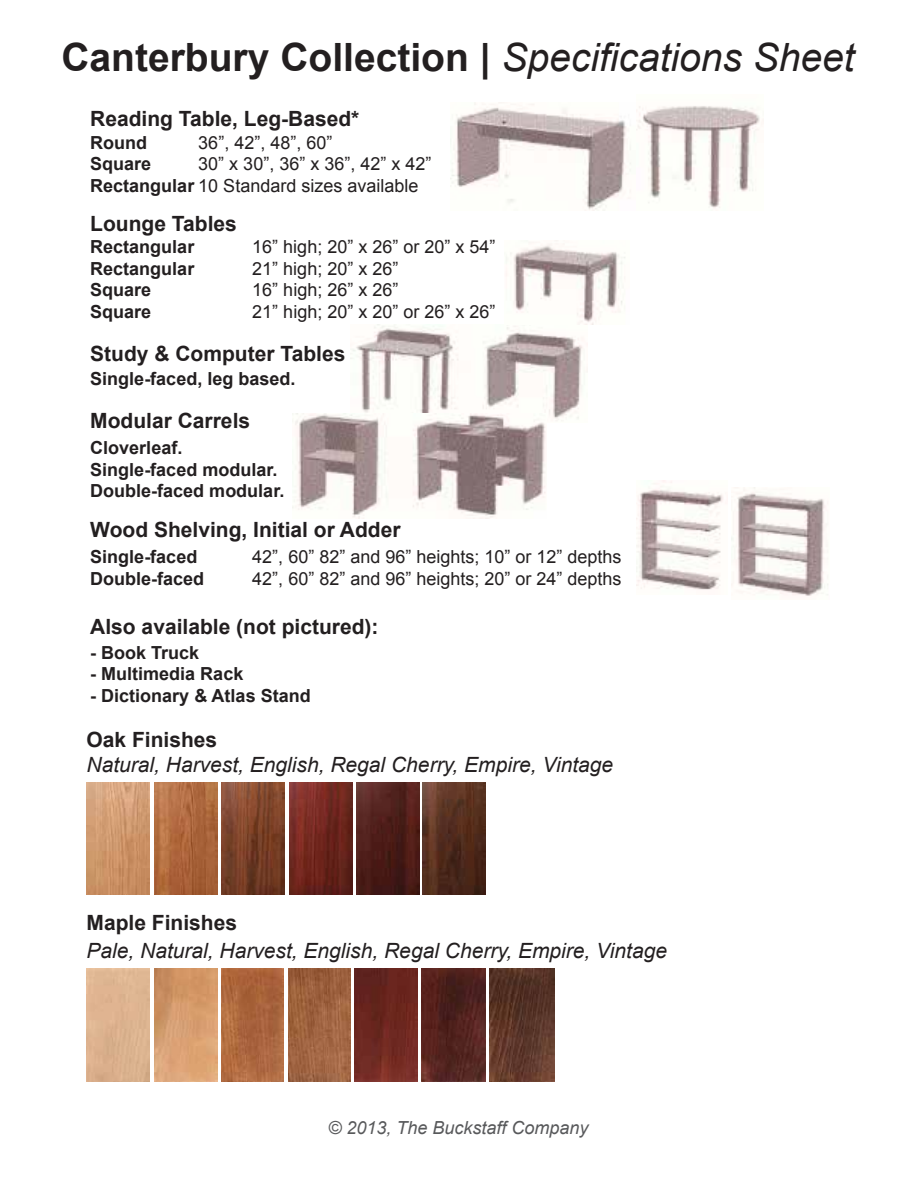
<style>
.page{position:relative;width:918px;height:1188px;background:#fff}
.page>*{position:absolute;margin:0;border:0;box-sizing:border-box;transform-origin:0 0}
.t1{font:700 39px "Arial";color:#231f20}
.t2{font:700 21px "Arial";color:#231f20}
.t3{font:italic 21px "Arial";color:#231f20}
.t4{font:18px/21.6px "Arial";color:#231f20}
.t5{font:700 18px/21.6px "Arial";color:#231f20}
.t6{font:italic 18px "Arial";color:#58595b}
.s1{font-style:italic}
.s2{font-weight:400;font-style:italic}
.s3{font-weight:700}
</style>
<div class="page">
<img style="left:351px;top:325px;width:237px;height:96px">
<img style="left:293px;top:413px;width:253px;height:105px">
<img style="left:87px;top:782px;width:63px;height:113px">
<img style="left:154px;top:782px;width:63px;height:113px">
<img style="left:222px;top:782px;width:63px;height:113px">
<img style="left:289px;top:782px;width:63px;height:113px">
<img style="left:357px;top:782px;width:63px;height:113px">
<img style="left:423px;top:782px;width:63px;height:113px">
<img style="left:154px;top:969px;width:63px;height:112px">
<img style="left:221px;top:969px;width:63px;height:112px">
<img style="left:288px;top:969px;width:62px;height:112px">
<img style="left:354px;top:969px;width:64px;height:112px">
<img style="left:422px;top:969px;width:64px;height:112px">
<img style="left:490px;top:969px;width:65px;height:112px">
<img style="left:506px;top:242px;width:120px;height:83px">
<img style="left:450px;top:102px;width:181px;height:108px">
<img style="left:636px;top:106px;width:128px;height:102px">
<img style="left:636px;top:480px;width:87px;height:110px">
<img style="left:732px;top:488px;width:96px;height:108px">
<h1 class="t1" style="left:61px;top:32px;width:795px">Canterbury Collection <span class="s1">|</span> <span class="s2">Specifications Sheet</span></h1>
<p class="t2" style="left:90px;top:105px;width:271px">Reading Table, Leg-Based*</p>
<p class="t5" style="left:90px;top:132px;width:58px">Round</p>
<p class="t4" style="left:198px;top:132px;width:136px">36”, 42”, 48”, 60”</p>
<p class="t5" style="left:90px;top:154px;width:63px">Square</p>
<p class="t4" style="left:90px;top:153px;width:343px;text-indent:108px">30” x 30”, 36” x 36”, 42” x 42”<br><span class="s3">Rectangular</span> 10 Standard sizes available</p>
<p class="t2" style="left:90px;top:210px;width:148px">Lounge Tables</p>
<p class="t5" style="left:90px;top:236px;width:106px">Rectangular</p>
<p class="t4" style="left:252px;top:236px;width:245px">16” high; 20” x 26” or 20” x 54”</p>
<p class="t5" style="left:90px;top:258px;width:106px">Rectangular</p>
<p class="t4" style="left:252px;top:258px;width:148px">21” high; 20” x 26”</p>
<p class="t5" style="left:90px;top:280px;width:63px">Square</p>
<p class="t4" style="left:252px;top:279px;width:148px">16” high; 26” x 26”</p>
<p class="t5" style="left:90px;top:301px;width:63px">Square</p>
<p class="t4" style="left:252px;top:301px;width:245px">21” high; 20” x 20” or 26” x 26”</p>
<p class="t2" style="left:90px;top:340px;width:257px">Study &amp; Computer Tables</p>
<p class="t5" style="left:90px;top:368px;width:207px">Single-faced, leg based.</p>
<p class="t2" style="left:90px;top:407px;width:161px">Modular Carrels</p>
<p class="t5" style="left:90px;top:438px;width:196px">Cloverleaf.<br>Single-faced modular.<br>Double-faced modular.</p>
<p class="t2" style="left:90px;top:516px;width:312px">Wood Shelving, Initial or Adder</p>
<p class="t5" style="left:90px;top:547px;width:109px">Single-faced</p>
<p class="t4" style="left:252px;top:546px;width:371px">42”, 60” 82” and 96” heights; 10” or 12” depths</p>
<p class="t5" style="left:90px;top:568px;width:116px">Double-faced</p>
<p class="t4" style="left:252px;top:568px;width:371px">42”, 60” 82” and 96” heights; 20” or 24” depths</p>
<p class="t2" style="left:90px;top:613px;width:290px">Also available (not pictured):</p>
<p class="t5" style="left:90px;top:642px;width:111px">- Book Truck</p>
<p class="t5" style="left:90px;top:664px;width:155px">- Multimedia Rack</p>
<p class="t5" style="left:90px;top:685px;width:222px">- Dictionary &amp; Atlas Stand</p>
<p class="t2" style="left:87px;top:726px;width:132px">Oak Finishes</p>
<p class="t3" style="left:87px;top:751px;width:528px">Natural, Harvest, English, Regal Cherry, Empire, Vintage</p>
<p class="t2" style="left:87px;top:909px;width:152px">Maple Finishes</p>
<p class="t3" style="left:87px;top:937px;width:582px">Pale, Natural, Harvest, English, Regal Cherry, Empire, Vintage</p>
<p class="t6" style="left:328px;top:1116px;width:262px">© 2013, The Buckstaff Company</p>
</div>
